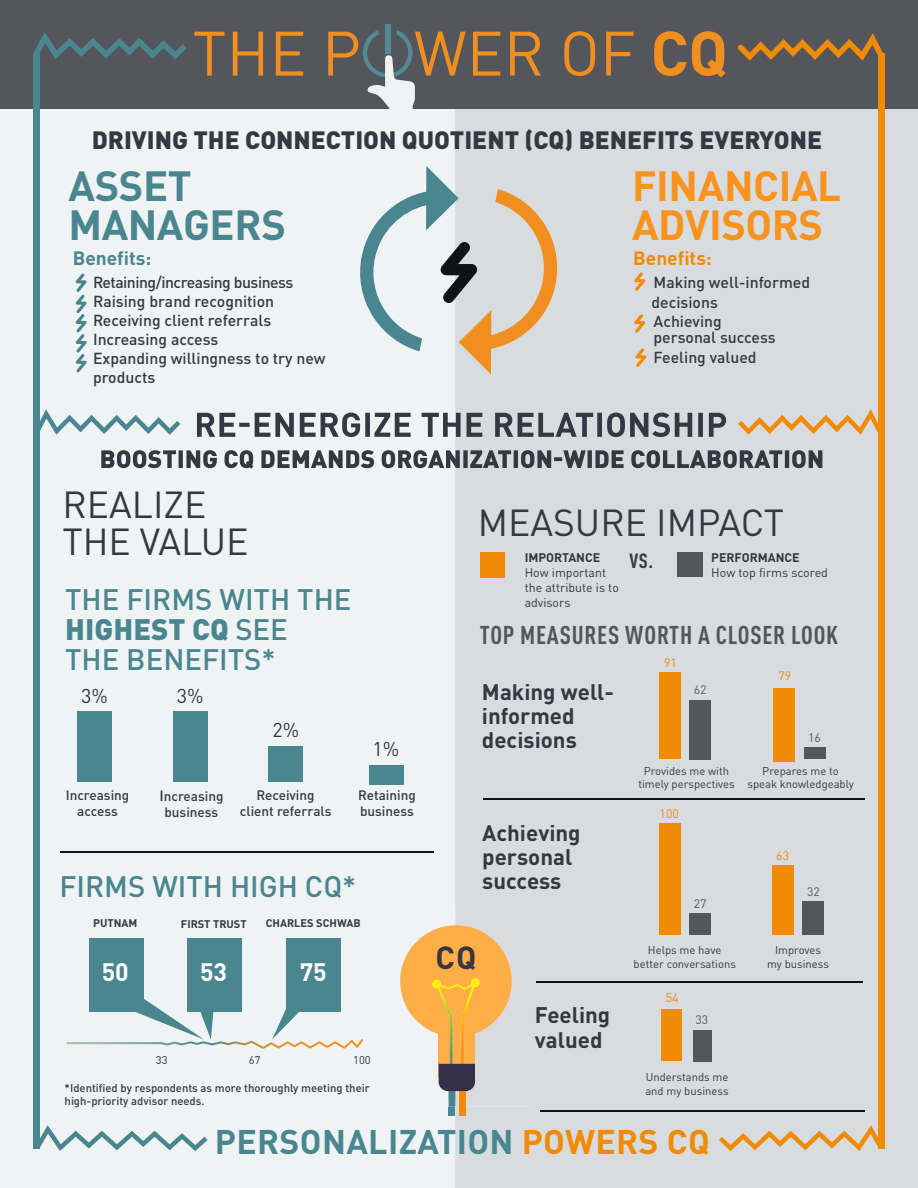
<style>
.page{position:relative;width:918px;height:1188px;background:#fff}
.page>*{position:absolute;margin:0;border:0;box-sizing:border-box;transform-origin:0 0}
.t1{font:700 41.7px/39.5px "DIN Pro";letter-spacing:-.01em;color:#f9931e}
.t2{font:700 41.7px/39.5px "DIN Pro";letter-spacing:-.01em;color:#49868f}
.t3{font:37.2px/37.2px "DIN Pro";color:#363742}
.t4{font:700 33.75px "DIN Pro";letter-spacing:.01em;color:#49868f}
.t5{font:700 31.65px "DIN Pro";color:#363742}
.t6{font:500 29.25px/30px "DIN Pro";color:#49868f}
.t7{font:700 condensed 25.35px "DIN Pro";letter-spacing:.03em;color:#54565b}
.t8{font:700 24.9px "DIN Pro";color:#fff}
.t9{font:900 24.75px "DIN Pro";color:#363742}
.t10{font:700 22.35px/24.2px "DIN Pro";color:#363742}
.t11{font:700 condensed 20.25px "DIN Pro";color:#363742}
.t12{font:19.8px "DIN Pro";color:#363742}
.t13{font:700 19.2px "DIN Pro";color:#49868f}
.t14{font:700 19.2px "DIN Pro";color:#f28b04}
.t15{font:500 15.75px/18.9px "DIN Pro";color:#363742}
.t16{font:500 13.5px/16.2px "DIN Pro";color:#363742;text-align:center}
.t17{font:12.45px/14.9px "DIN Pro";color:#363742}
.t18{font:700 12.45px "DIN Pro";color:#363742}
.t19{font:12.15px "DIN Pro";color:#f28b04}
.t20{font:12.15px "DIN Pro";color:#54565b}
.t21{font:11.25px/13.5px "DIN Pro";color:#363742;text-align:center}
.t22{font:500 11.25px/13.5px "DIN Pro";color:#363742}
.t23{font:700 10.95px "DIN Pro";color:#363742}
.s1{font-weight:900}
.s2{font-size:14.85px}
.s3{color:#f28b04}
</style>
<div class="page">
<div style="left:455px;top:109px;width:463px;height:1079px;background:#d8dcdf"></div>
<div style="left:0;top:108px;width:455px;height:1080px;background:#f0f3f4"></div>
<div style="left:0;top:0;width:918px;height:108px;background:#54565b"></div>
<svg style="left:101px;top:450px;width:721px;height:19px"></svg>
<div style="left:480px;top:552px;width:25px;height:25px;background:#f28b04"></div>
<div style="left:677px;top:553px;width:26px;height:24px;background:#54565b"></div>
<div style="left:660px;top:823px;width:21px;height:112px;background:#f28b04"></div>
<div style="left:690px;top:913px;width:21px;height:22px;background:#54565b"></div>
<div style="left:772px;top:865px;width:21px;height:70px;background:#f28b04"></div>
<div style="left:803px;top:901px;width:21px;height:34px;background:#54565b"></div>
<div style="left:661px;top:1009px;width:21px;height:52px;background:#f28b04"></div>
<div style="left:693px;top:1030px;width:18px;height:31px;background:#54565b"></div>
<svg style="left:194px;top:32px;width:31px;height:44px"></svg>
<svg style="left:233px;top:32px;width:30px;height:44px"></svg>
<svg style="left:276px;top:32px;width:27px;height:44px"></svg>
<svg style="left:473px;top:32px;width:27px;height:44px"></svg>
<svg style="left:510px;top:32px;width:31px;height:44px"></svg>
<svg style="left:564px;top:31px;width:31px;height:45px"></svg>
<svg style="left:606px;top:32px;width:28px;height:44px"></svg>
<svg style="left:654px;top:31px;width:71px;height:46px"></svg>
<svg style="left:328px;top:24px;width:138px;height:91px"></svg>
<div style="left:89px;top:938px;width:54px;height:73px;background:#49868f"></div>
<div style="left:187px;top:938px;width:54px;height:73px;background:#49868f"></div>
<div style="left:286px;top:938px;width:54px;height:73px;background:#49868f"></div>
<div style="left:660px;top:673px;width:21px;height:86px;background:#f28b04"></div>
<div style="left:690px;top:700px;width:21px;height:59px;background:#54565b"></div>
<div style="left:773px;top:688px;width:21px;height:74px;background:#f28b04"></div>
<div style="left:804px;top:747px;width:21px;height:12px;background:#54565b"></div>
<div style="left:77px;top:712px;width:35px;height:70px;background:#49868f"></div>
<div style="left:173px;top:712px;width:35px;height:70px;background:#49868f"></div>
<div style="left:269px;top:747px;width:34px;height:35px;background:#49868f"></div>
<div style="left:369px;top:765px;width:35px;height:19px;background:#49868f"></div>
<svg style="left:197px;top:413px;width:529px;height:24px"></svg>
<hr style="left:483px;top:799px;width:381px;height:1px;background:#111213">
<hr style="left:60px;top:851px;width:373px;height:1px;background:#111213">
<hr style="left:536px;top:982px;width:327px;height:1px;background:#111213">
<hr style="left:540px;top:1110px;width:324px;height:1px;background:#111213">
<div style="left:459px;top:1047px;width:7px;height:69px;background:#fa8900"></div>
<div style="left:449px;top:1047px;width:6px;height:69px;background:#49868f"></div>
<svg style="left:39px;top:409px;width:141px;height:26px"></svg>
<svg style="left:33px;top:32px;width:154px;height:27px"></svg>
<svg style="left:36px;top:1125px;width:172px;height:26px"></svg>
<svg style="left:719px;top:1125px;width:159px;height:26px"></svg>
<svg style="left:738px;top:409px;width:140px;height:26px"></svg>
<svg style="left:738px;top:33px;width:146px;height:28px"></svg>
<div style="left:385px;top:910px;width:70px;height:197px;background:#f1f2f6"></div>
<img style="left:449px;top:1091px;width:6px;height:16px">
<div style="left:400px;top:925px;width:112px;height:112px;background:#ffad47;border-radius:50%"></div>
<div style="left:471px;top:978px;width:9px;height:9px;background:#fbee15;border-radius:50%"></div>
<div style="left:432px;top:979px;width:9px;height:10px;background:#fbee15;border-radius:50%"></div>
<svg style="left:437px;top:984px;width:38px;height:107px"></svg>
<svg style="left:357px;top:166px;width:201px;height:209px"></svg>
<div style="left:33px;top:54px;width:6px;height:1095px;background:#49868f"></div>
<div style="left:878px;top:54px;width:6px;height:1095px;background:#f28b04"></div>
<svg style="left:634px;top:272px;width:11px;height:19px"></svg>
<svg style="left:634px;top:314px;width:11px;height:19px"></svg>
<svg style="left:635px;top:348px;width:11px;height:19px"></svg>
<svg style="left:76px;top:273px;width:11px;height:100px"></svg>
<svg style="left:67px;top:996px;width:296px;height:53px"></svg>
<h3 class="t9" style="left:92px;top:119px;width:732px">DRIVING THE CONNECTION QUOTIENT (CQ) BENEFITS EVERYONE</h3>
<h1 class="t2" style="left:68px;top:161px;width:219px">ASSET<br>MANAGERS</h1>
<h1 class="t1" style="left:632px;top:161px;width:211px">FINANCIAL<br>ADVISORS</h1>
<p class="t13" style="left:73px;top:242px;width:80px">Benefits:</p>
<p class="t15" style="left:93px;top:271px;width:234px">Retaining/increasing business<br>Raising brand recognition<br>Receiving client referrals<br>Increasing access<br>Expanding willingness to try new products</p>
<p class="t14" style="left:633px;top:242px;width:80px">Benefits:</p>
<p class="t15" style="left:652px;top:271px;width:160px;line-height:19.6px">Making well-informed decisions<br>Achieving</p>
<p class="t15" style="left:654px;top:325px;width:124px;line-height:20.2px">personal success<br>Feeling valued</p>
<h2 class="t3" style="left:62px;top:482px;width:188px">REALIZE<br>THE VALUE</h2>
<h3 class="t6" style="left:65px;top:581px;width:288px">THE FIRMS WITH THE<br><span class="s1">HIGHEST CQ</span> SEE<br>THE BENEFITS*</h3>
<p class="t12" style="left:81px;top:680px;width:28px">3%</p>
<p class="t12" style="left:177px;top:680px;width:28px">3%</p>
<p class="t12" style="left:272px;top:714px;width:28px">2%</p>
<p class="t16" style="left:66px;top:786px;width:65px">Increasing access</p>
<p class="t16" style="left:159px;top:787px;width:66px"><span class="s2">I</span>ncreasing business</p>
<p class="t16" style="left:240px;top:786px;width:93px">Receiving client referrals</p>
<p class="t12" style="left:372px;top:733px;width:28px">1%</p>
<p class="t16" style="left:358px;top:786px;width:59px;text-align:left">Retaining business</p>
<h3 class="t6" style="left:59px;top:868px;width:298px">FIRMS WITH HIGH CQ*</h3>
<p class="t23" style="left:93px;top:914px;width:46px">PUTNAM</p>
<h3 class="t8" style="left:102px;top:951px;width:28px">50</h3>
<p class="t23" style="left:181px;top:915px;width:67px">FIRST TRUST</p>
<p class="t23" style="left:266px;top:914px;width:97px">CHARLES SCHWAB</p>
<h3 class="t8" style="left:200px;top:951px;width:28px">53</h3>
<h3 class="t8" style="left:300px;top:951px;width:28px">75</h3>
<p class="t21" style="left:156px;top:1053px;width:13px">33</p>
<p class="t21" style="left:249px;top:1052px;width:13px">67</p>
<p class="t21" style="left:353px;top:1053px;width:19px">100</p>
<p class="t22" style="left:65px;top:1080px;width:307px">*Identified by respondents as more thoroughly meeting their high-priority advisor needs.</p>
<h2 class="t3" style="left:478px;top:500px;width:308px">MEASURE IMPACT</h2>
<p class="t18" style="left:525px;top:547px;width:77px">IMPORTANCE</p>
<p class="t17" style="left:525px;top:564px;width:96px">How important the attribute is to advisors</p>
<p class="t11" style="left:629px;top:546px;width:25px">VS.</p>
<p class="t18" style="left:711px;top:547px;width:90px">PERFORMANCE</p>
<p class="t17" style="left:711px;top:564px;width:118px">How top firms scored</p>
<h3 class="t7" style="left:480px;top:616px;width:360px">TOP MEASURES WORTH A CLOSER LOOK</h3>
<h3 class="t10" style="left:482px;top:677px;width:134px">Making well&shy;informed decisions</h3>
<h3 class="t10" style="left:482px;top:818px;width:100px">Achieving personal success</h3>
<h3 class="t5" style="left:436px;top:931px;width:42px">CQ</h3>
<h3 class="t10" style="left:535px;top:1001px;width:77px">Feeling valued</h3>
<p class="t19" style="left:664px;top:653px;width:14px">91</p>
<p class="t20" style="left:694px;top:680px;width:14px">62</p>
<p class="t19" style="left:779px;top:666px;width:14px">79</p>
<p class="t21" style="left:638px;top:763px;width:98px">Provides me with timely perspectives</p>
<p class="t19" style="left:660px;top:804px;width:21px">100</p>
<p class="t20" style="left:694px;top:894px;width:14px">27</p>
<p class="t20" style="left:808px;top:728px;width:14px">16</p>
<p class="t21" style="left:747px;top:763px;width:108px">Prepares me to speak knowledgeably</p>
<p class="t19" style="left:776px;top:846px;width:14px">63</p>
<p class="t20" style="left:807px;top:882px;width:14px">32</p>
<p class="t21" style="left:634px;top:943px;width:104px">Helps me have better conversations</p>
<p class="t19" style="left:666px;top:988px;width:14px">54</p>
<p class="t20" style="left:696px;top:1010px;width:14px">33</p>
<p class="t21" style="left:767px;top:943px;width:64px">Improves my business</p>
<p class="t21" style="left:645px;top:1069px;width:85px;text-align:left">Understands me and my business</p>
<h3 class="t4" style="left:215px;top:1113px;width:497px">PERSONALIZATION <span class="s3">POWERS CQ</span></h3>
</div>
